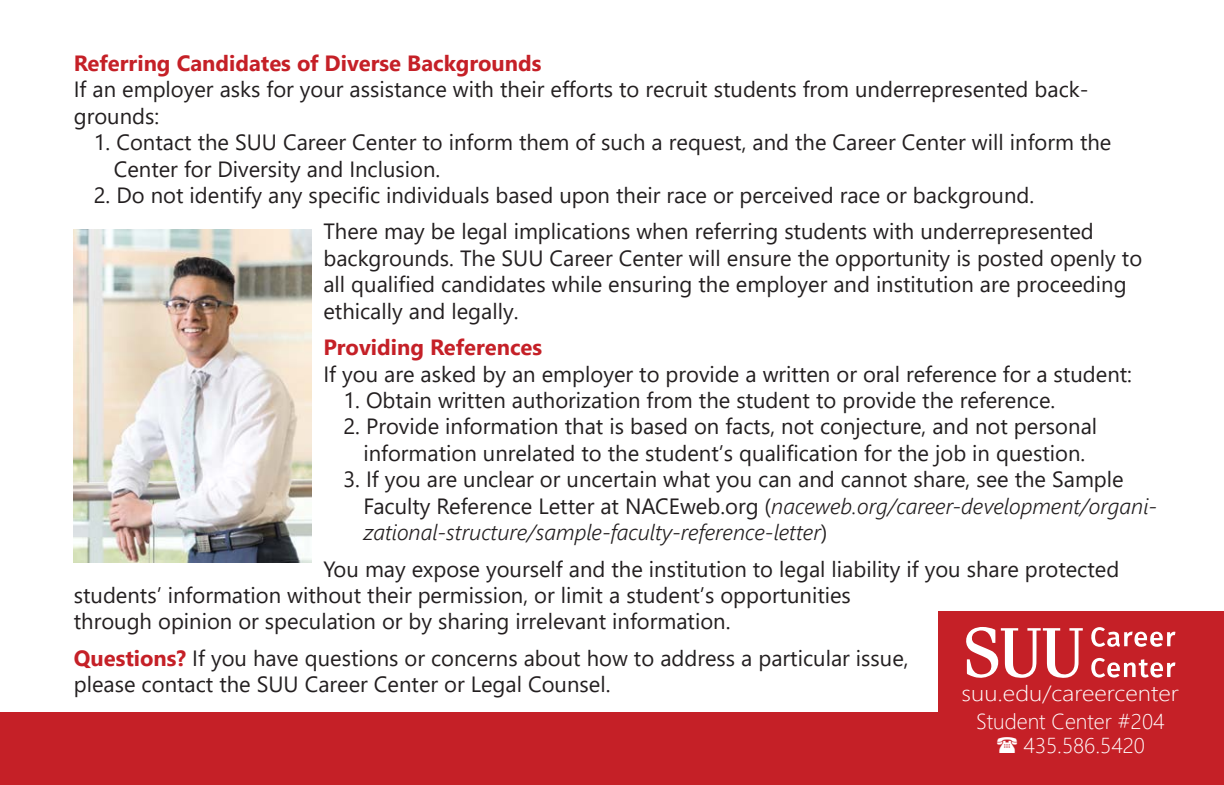
<style>
.page{position:relative;width:1224px;height:785px;background:#fff}
.page>*{position:absolute;margin:0;border:0;box-sizing:border-box;transform-origin:0 0}
.t1{font:22px/26.4px "Segoe UI";color:#231f20}
.t2{font:700 22px "Segoe UI";color:#c52027}
.t3{font:300 22px "Segoe UI";color:#fff;scale:1.12 1}
.t4{font:300 21.6px "Segoe UI";color:#fff}
.s1{font-weight:300;font-style:italic}
.s2{font-weight:700;color:#c52027}
</style>
<div class="page">
<div style="left:0;top:712px;width:1224px;height:72px;background:#c52027"></div>
<div style="left:938px;top:610px;width:286px;height:161px;background:#c52027"></div>
<svg style="left:966px;top:627px;width:117px;height:51px"></svg>
<svg style="left:1091px;top:657px;width:84px;height:21px"></svg>
<svg style="left:1091px;top:627px;width:84px;height:20px"></svg>
<img style="left:74px;top:230px;width:237px;height:332px">
<p class="t2" style="left:74px;top:42px;width:469px">Referring Candidates of Diverse Backgrounds</p>
<p class="t1" style="left:74px;top:74px;width:1016px">If an employer asks for your assistance with their efforts to recruit students from underrepresented back&shy;grounds:</p>
<p class="t1" style="left:114px;top:127px;width:999px;text-indent:-20px">1. Contact the SUU Career Center to inform them of such a request, and the Career Center will inform the<br>Center for Diversity and Inclusion.</p>
<p class="t1" style="left:323px;top:175px;width:772px;line-height:36.4px;text-indent:-230px">2. Do not identify any specific individuals based upon their race or perceived race or background.<br>There may be legal implications when referring students with underrepresented</p>
<p class="t1" style="left:323px;top:243px;width:820px">backgrounds. The SUU Career Center will ensure the opportunity is posted openly to all qualified candidates while ensuring the employer and institution are proceeding ethically and legally.</p>
<p class="t2" style="left:323px;top:326px;width:220px">Providing References</p>
<p class="t1" style="left:323px;top:358px;width:810px">If you are asked by an employer to provide a written or oral reference for a student:</p>
<p class="t1" style="left:343px;top:385px;width:713px">1. Obtain written authorization from the student to provide the reference.</p>
<p class="t1" style="left:343px;top:411px;width:755px;text-align:center">2. Provide information that is based on facts, not conjecture, and not personal information unrelated to the student’s qualification for the job in question.</p>
<p class="t1" style="left:363px;top:464px;width:795px;text-indent:-20px">3. If you are unclear or uncertain what you can and cannot share, see the Sample<br>Faculty Reference Letter at NACEweb.org (<span class="s1">naceweb.org/career-development/organi&shy;zational-structure/sample-faculty-reference-letter</span>)</p>
<p class="t1" style="left:74px;top:553px;width:1047px;text-indent:250px">You may expose yourself and the institution to legal liability if you share protected students’ information without their permission, or limit a student’s opportunities<br>through opinion or speculation or by sharing irrelevant information.</p>
<p class="t1" style="left:74px;top:642px;width:836px"><span class="s2">Questions?</span> If you have questions or concerns about how to address a particular issue, please contact the SUU Career Center or Legal Counsel.</p>
<p class="t3" style="left:962px;top:672px;width:196px">suu.edu/careercenter</p>
<p class="t4" style="left:976px;top:700px;width:190px">Student Center #204</p>
<p class="t4" style="left:1024px;top:724px;width:123px">435.586.5420</p>
</div>
